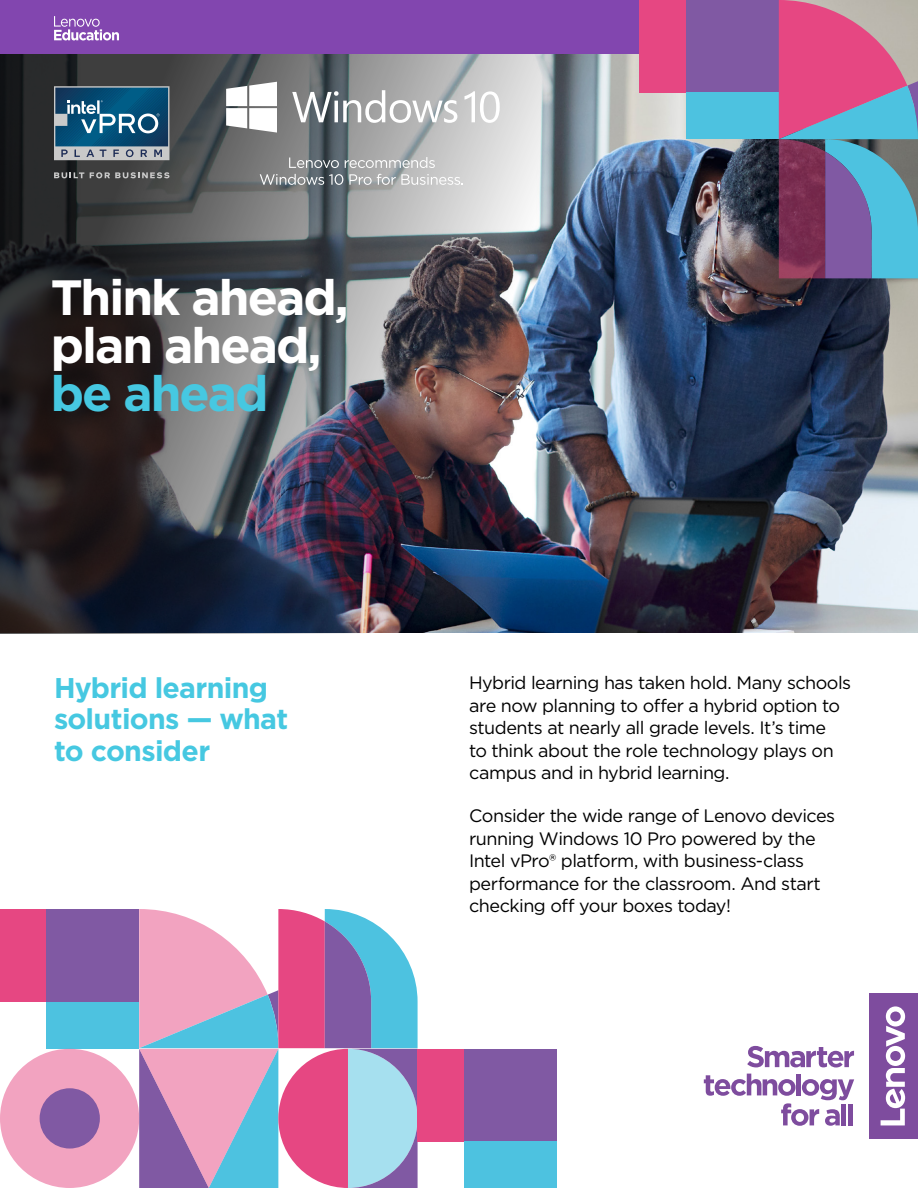
<style>
.page{position:relative;width:918px;height:1188px;background:#fff}
.page>*{position:absolute;margin:0;border:0;box-sizing:border-box;transform-origin:0 0}
.t1{font:700 49.5px/48px "Gotham";letter-spacing:-.04em;color:#fff}
.t2{font:700 49.5px "Gotham";letter-spacing:-.04em;color:#46c8e1}
.t3{font:700 28.5px/31.5px "Gotham";letter-spacing:-.025em;color:#46c8e1}
.t4{font:18px/22.5px "Gotham";letter-spacing:-.03em;color:#000}
</style>
<div class="page">
<img style="left:0;top:54px;width:918px;height:579px">
<svg style="left:54px;top:172px;width:30px;height:6px"></svg>
<svg style="left:90px;top:172px;width:79px;height:6px"></svg>
<svg style="left:54px;top:86px;width:115px;height:74px;background:#447591"></svg>
<svg style="left:289px;top:158px;width:50px;height:10px"></svg>
<svg style="left:345px;top:157px;width:90px;height:11px"></svg>
<svg style="left:260px;top:174px;width:83px;height:11px"></svg>
<svg style="left:349px;top:174px;width:114px;height:11px"></svg>
<svg style="left:292px;top:90px;width:165px;height:33px"></svg>
<svg style="left:465px;top:91px;width:35px;height:32px"></svg>
<svg style="left:226px;top:82px;width:51px;height:51px"></svg>
<svg style="left:747px;top:1046px;width:107px;height:22px"></svg>
<svg style="left:704px;top:1074px;width:150px;height:52px"></svg>
<hr style="left:842px;top:1104px;width:4px;height:21px;background:#7e4c9e">
<div style="left:848px;top:1104px;width:5px;height:21px;background:#7e4c9e"></div>
<div style="left:869px;top:993px;width:49px;height:146px;background:#7e4c9e"></div>
<svg style="left:881px;top:1006px;width:24px;height:119px"></svg>
<div style="left:0;top:0;width:640px;height:54px;background:#8246af"></div>
<div style="left:0;top:909px;width:46px;height:93px;background:#e64782"></div>
<div style="left:46px;top:909px;width:93px;height:93px;background:#8059a3"></div>
<div style="left:46px;top:1002px;width:93px;height:46px;background:#4dc2e0"></div>
<div style="left:0;top:1049px;width:139px;height:139px;background:#f2a3c0;border-radius:50%"></div>
<div style="left:40px;top:1088px;width:60px;height:61px;background:#8059a3;border-radius:50%"></div>
<svg style="left:139px;top:909px;width:279px;height:279px;background:#b89dc2"></svg>
<div style="left:418px;top:1049px;width:46px;height:93px;background:#e64782"></div>
<div style="left:464px;top:1049px;width:93px;height:93px;background:#8059a3"></div>
<div style="left:464px;top:1142px;width:93px;height:46px;background:#4dc2e0"></div>
<div style="left:640px;top:0;width:46px;height:93px;background:#e64782"></div>
<div style="left:686px;top:0;width:93px;height:93px;background:#8059a3"></div>
<div style="left:686px;top:93px;width:93px;height:46px;background:#4dc2e0"></div>
<svg style="left:779px;top:0;width:139px;height:278px;background:#947299"></svg>
<svg style="left:54px;top:16px;width:65px;height:24px"></svg>
<h1 class="t1" style="left:51px;top:273px;width:300px">Think ahead, plan ahead,</h1>
<h1 class="t2" style="left:51px;top:361px;width:219px">be ahead</h1>
<h2 class="t3" style="left:54px;top:672px;width:236px">Hybrid learning solutions — what to consider</h2>
<p class="t4" style="left:469px;top:671px;width:384px">Hybrid learning has taken hold. Many schools are now planning to offer a hybrid option to students at nearly all grade levels. It’s time<br>to think about the role technology plays on campus and in hybrid learning.</p>
<p class="t4" style="left:469px;top:804px;width:368px">Consider the wide range of Lenovo devices running Windows 10 Pro powered by the Intel vPro® platform, with business-class performance for the classroom. And start checking off your boxes today!</p>
</div>
